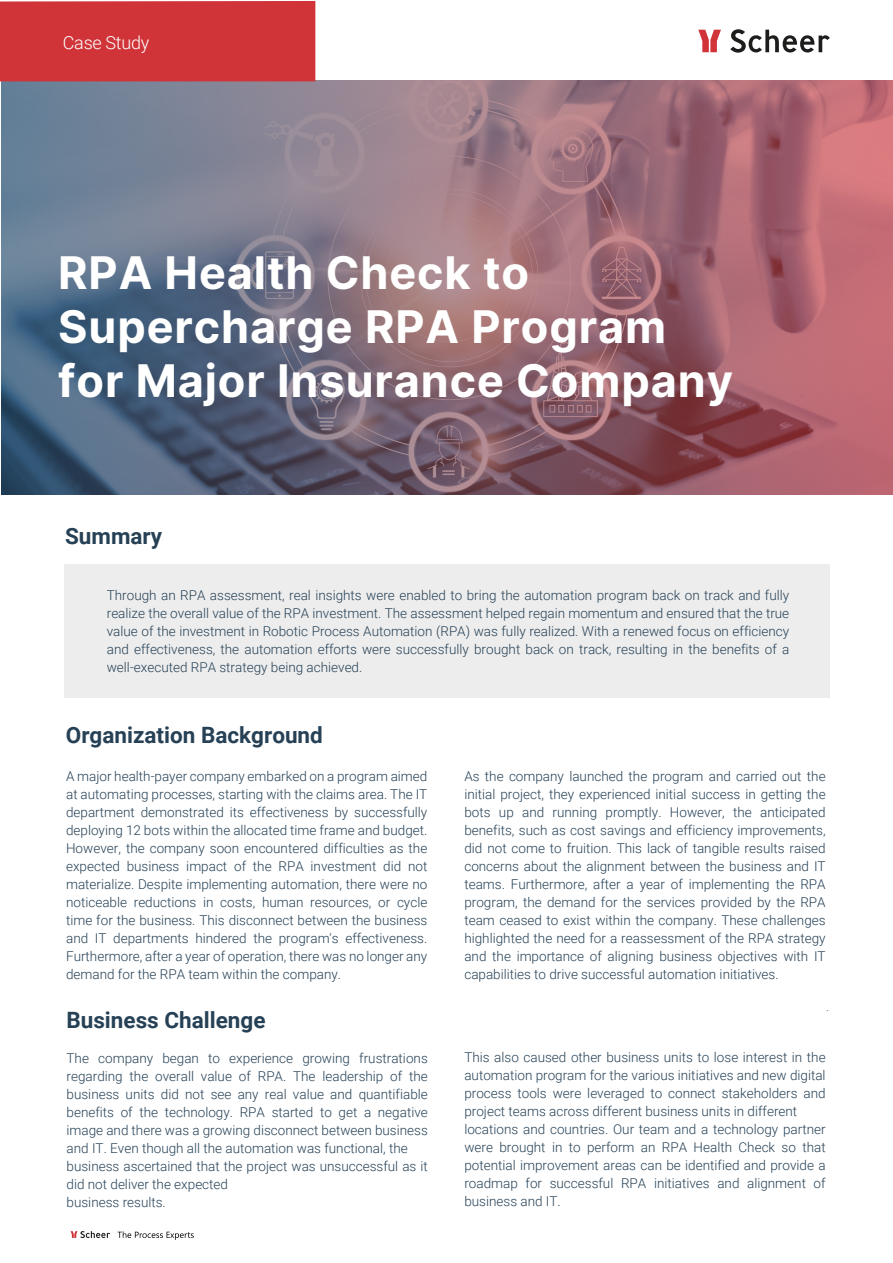
<style>
.page{position:relative;width:893px;height:1263px;background:#fff}
.page>*{position:absolute;margin:0;border:0;box-sizing:border-box;transform-origin:0 0}
.t1{font:45px/54px "Inter";letter-spacing:.02em;color:#fff}
.t2{font:700 22.5px "Roboto";color:#264156}
.t3{font:300 18px "Roboto";letter-spacing:-.015em;color:#fff}
.t4{font:300 13.5px/18px "Roboto";color:#264156;text-align:justify}
</style>
<div class="page">
<img style="left:2px;top:81px;width:891px;height:413px">
<div style="left:0;top:1px;width:315px;height:80px;background:#d03439"></div>
<div style="left:64px;top:564px;width:765px;height:133px;background:#ededed"></div>
<svg style="left:71px;top:1231px;width:39px;height:7px"></svg>
<svg style="left:118px;top:1231px;width:76px;height:9px"></svg>
<svg style="left:730px;top:29px;width:100px;height:24px"></svg>
<svg style="left:698px;top:30px;width:23px;height:22px"></svg>
<h3 class="t3" style="left:63px;top:30px;width:88px">Case Study</h3>
<h1 class="t1" style="left:58px;top:245px;width:676px">RPA Health Check to<br>Supercharge RPA Program for Major Insurance Company</h1>
<h2 class="t2" style="left:65px;top:520px;width:98px">Summary</h2>
<p class="t4" style="left:107px;top:585px;width:684px">Through an RPA assessment, real insights were enabled to bring the automation program back on track and fully realize the overall value of the RPA investment. The assessment helped regain momentum and ensured that the true value of the investment in Robotic Process Automation (RPA) was fully realized. With a renewed focus on efficiency and effectiveness, the automation efforts were successfully brought back on track, resulting in the benefits of a well-executed RPA strategy being achieved.</p>
<h2 class="t2" style="left:66px;top:719px;width:258px">Organization Background</h2>
<p class="t4" style="left:66px;top:767px;width:363px">A major health-payer company embarked on a program aimed at automating processes, starting with the claims area. The IT department demonstrated its effectiveness by successfully deploying 12 bots within the allocated time frame and budget.<br>However, the company soon encountered difficulties as the expected business impact of the RPA investment did not materialize. Despite implementing automation, there were no noticeable reductions in costs, human resources, or cycle time for the business. This disconnect between the business and IT departments hindered the program's effectiveness.<br>Furthermore, after a year of operation, there was no longer any demand for the RPA team within the company.</p>
<p class="t4" style="left:464px;top:767px;width:363px">As the company launched the program and carried out the initial project, they experienced initial success in getting the bots up and running promptly. However, the anticipated benefits, such as cost savings and efficiency improvements, did not come to fruition. This lack of tangible results raised concerns about the alignment between the business and IT teams. Furthermore, after a year of implementing the RPA program, the demand for the services provided by the RPA team ceased to exist within the company. These challenges highlighted the need for a reassessment of the RPA strategy and the importance of aligning business objectives with IT capabilities to drive successful automation initiatives.</p>
<h2 class="t2" style="left:66px;top:1004px;width:201px">Business Challenge</h2>
<p class="t4" style="left:825px;top:1001px;width:5px">-</p>
<p class="t4" style="left:67px;top:1049px;width:363px;text-align:left">The company began to experience growing frustrations regarding the overall value of RPA. The leadership of the business units did not see any real value and quantifiable benefits of the technology. RPA started to get a negative image and there was a growing disconnect between business and IT. Even though all the automation was functional, the business ascertained that the project was unsuccessful as it did not deliver the expected<br>business results.</p>
<p class="t4" style="left:464px;top:1048px;width:363px;text-align:left">This also caused other business units to lose interest in the automation program for the various initiatives and new digital process tools were leveraged to connect stakeholders and project teams across different business units in different locations and countries. Our team and a technology partner were brought in to perform an RPA Health Check so that potential improvement areas can be identified and provide a roadmap for successful RPA initiatives and alignment of business and IT.</p>
</div>
